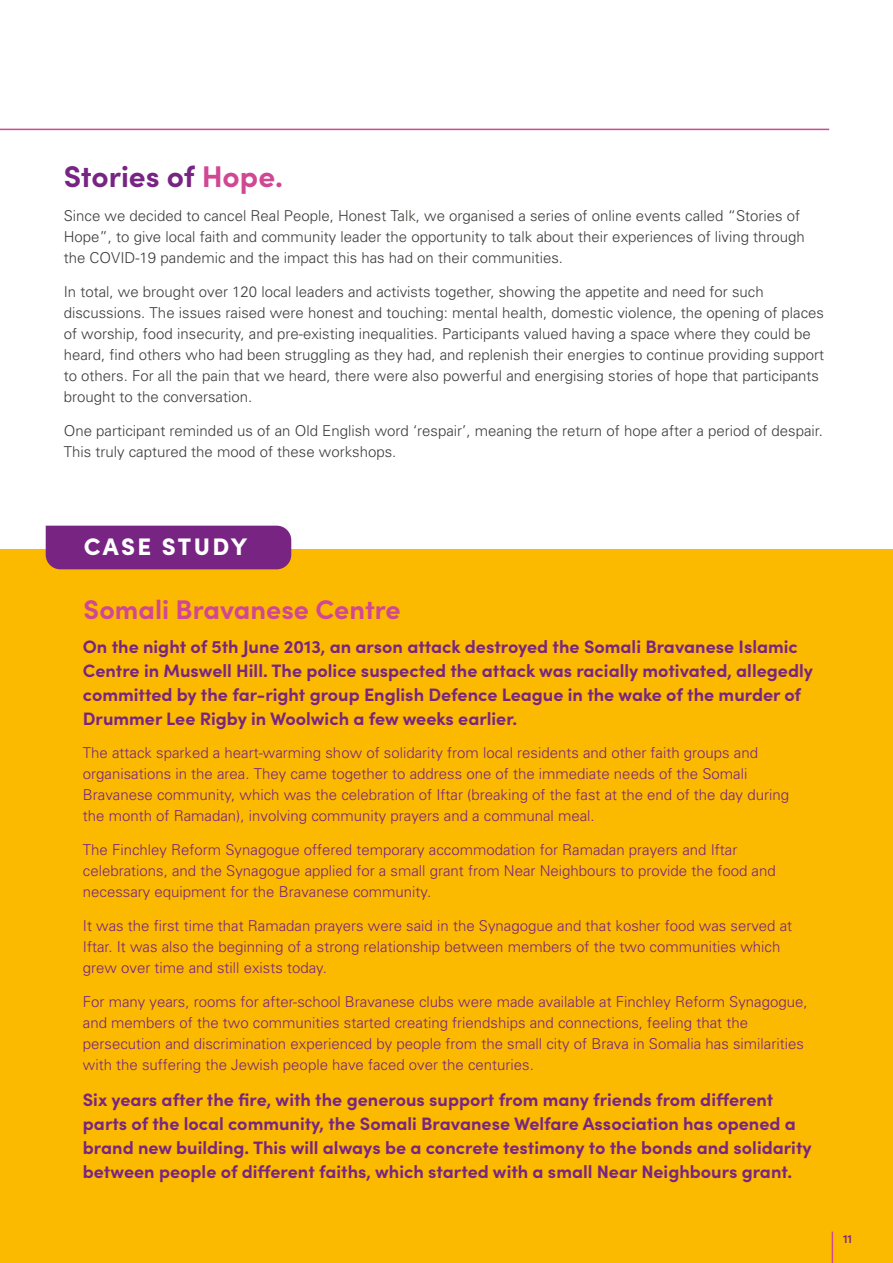
<style>
.page{position:relative;width:893px;height:1263px;background:#fff}
.page>*{position:absolute;margin:0;border:0;box-sizing:border-box;transform-origin:0 0}
.t1{font:700 30px "Sofia Pro";color:#782483}
.t2{font:700 27px "Sofia Pro";color:#d04893}
.t3{font:900 24px "Sofia Pro";letter-spacing:.1em;color:#fff}
.t4{font:700 18px/24px "Sofia Pro";color:#782483}
.t5{font:300 15px/21px "Univers";color:#782483}
.t6{font:300 15px/21px "Univers";color:#3c3c3b}
.t7{font:600 12px "Sofia Pro";color:#782483}
.s1{color:#d04893}
</style>
<div class="page">
<hr style="left:0;top:129px;width:829px;height:1px;background:#d04893">
<div style="left:0;top:549px;width:893px;height:714px;background:#fbba00"></div>
<div style="left:46px;top:526px;width:245px;height:43px;background:#782483"></div>
<hr style="left:832px;top:1231px;width:1px;height:32px;background:#d04893">
<h1 class="t1" style="left:64px;top:154px;width:221px">Stories of <span class="s1">Hope.</span></h1>
<p class="t6" style="left:64px;top:205px;width:743px">Since we decided to cancel Real People, Honest Talk, we organised a series of online events called “Stories of<br>Hope”, to give local faith and community leader the opportunity to talk about their experiences of living through the COVID-19 pandemic and the impact this has had on their communities.</p>
<p class="t6" style="left:64px;top:281px;width:762px">In total, we brought over 120 local leaders and activists together, showing the appetite and need for such discussions. The issues raised were honest and touching: mental health, domestic violence, the opening of places of worship, food insecurity, and pre-existing inequalities. Participants valued having a space where they could be heard, find others who had been struggling as they had, and replenish their energies to continue providing support to others. For all the pain that we heard, there were also powerful and energising stories of hope that participants brought to the conversation.</p>
<p class="t6" style="left:64px;top:420px;width:761px">One participant reminded us of an Old English word ‘respair’, meaning the return of hope after a period of despair.<br>This truly captured the mood of these workshops.</p>
<h3 class="t3" style="left:84px;top:528px;width:165px">CASE STUDY</h3>
<h2 class="t2" style="left:84px;top:589px;width:319px">Somali Bravanese Centre</h2>
<p class="t4" style="left:83px;top:633px;width:732px">On the night of 5th June 2013, an arson attack destroyed the Somali Bravanese Islamic Centre in Muswell Hill. The police suspected the attack was racially motivated, allegedly committed by the far-right group English Defence League in the wake of the murder of Drummer Lee Rigby in Woolwich a few weeks earlier.</p>
<p class="t5" style="left:83px;top:743px;width:708px">The attack sparked a heart-warming show of solidarity from local residents and other faith groups and organisations in the area. They came together to address one of the immediate needs of the Somali Bravanese community, which was the celebration of Iftar (breaking of the fast at the end of the day during the month of Ramadan), involving community prayers and a communal meal.</p>
<p class="t5" style="left:83px;top:839px;width:694px">The Finchley Reform Synagogue offered temporary accommodation for Ramadan prayers and Iftar celebrations, and the Synagogue applied for a small grant from Near Neighbours to provide the food and necessary equipment for the Bravanese community.</p>
<p class="t5" style="left:83px;top:915px;width:711px">It was the first time that Ramadan prayers were said in the Synagogue and that kosher food was served at<br>Iftar. It was also the beginning of a strong relationship between members of the two communities which grew over time and still exists today.</p>
<p class="t5" style="left:83px;top:991px;width:726px">For many years, rooms for after-school Bravanese clubs were made available at Finchley Reform Synagogue, and members of the two communities started creating friendships and connections, feeling that the persecution and discrimination experienced by people from the small city of Brava in Somalia has similarities with the suffering the Jewish people have faced over the centuries.</p>
<p class="t4" style="left:83px;top:1087px;width:730px">Six years after the fire, with the generous support from many friends from different parts of the local community, the Somali Bravanese Welfare Association has opened a brand new building. This will always be a concrete testimony to the bonds and solidarity between people of different faiths, which started with a small Near Neighbours grant.</p>
<p class="t7" style="left:843px;top:1230px;width:11px">11</p>
</div>
